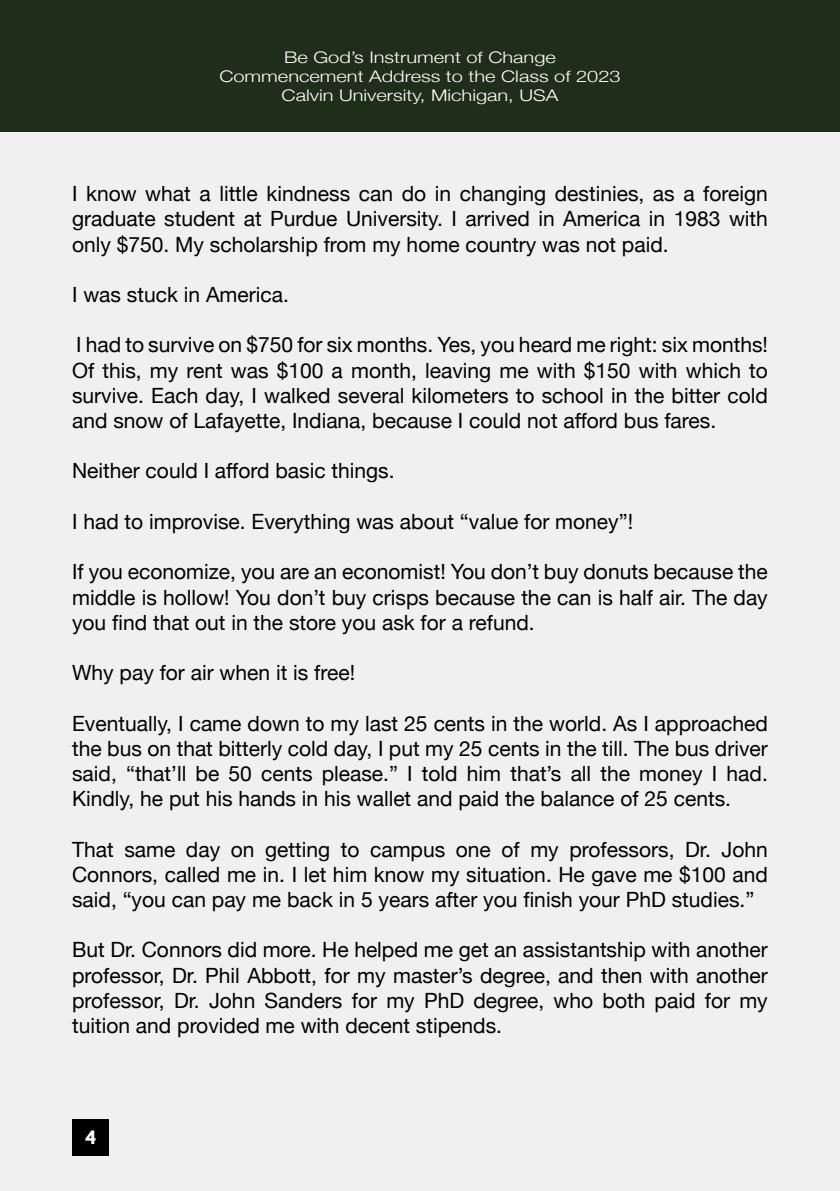
<style>
.page{position:relative;width:840px;height:1191px;background:#fff}
.page>*{position:absolute;margin:0;border:0;box-sizing:border-box;transform-origin:0 0}
.t1{font:21px/25.2px "Helvetica Neue";color:#000;text-align:justify}
.t2{font:700 18px "Pier Sans";color:#fff}
.t3{font:300 16px/19.2px "Helvetica Neue";color:#fff;text-align:center;scale:1.25 1}
</style>
<div class="page">
<div style="left:0;top:0;width:839px;height:132px;background:#1f2e1a"></div>
<hr style="left:839px;top:132px;width:1px;height:1059px;background:#000">
<div style="left:0;top:132px;width:839px;height:1059px;background:#f0f0f0"></div>
<div style="left:72px;top:1119px;width:37px;height:36px;background:#000"></div>
<p class="t3" style="left:219px;top:46px;width:322px">Be God’s Instrument of Change<br>Commencement Address to the Class of 2023<br>Calvin University, Michigan, USA</p>
<p class="t1" style="left:72px;top:182px;width:697px">I know what a little kindness can do in changing destinies, as a foreign graduate student at Purdue University. I arrived in America in 1983 with only $750. My scholarship from my home country was not paid.</p>
<p class="t1" style="left:72px;top:283px;width:218px">I was stuck in America.</p>
<p class="t1" style="left:72px;top:333px;width:697px">I had to survive on $750 for six months. Yes, you heard me right: six months!<br>Of this, my rent was $100 a month, leaving me with $150 with which to survive. Each day, I walked several kilometers to school in the bitter cold and snow of Lafayette, Indiana, because I could not afford bus fares.</p>
<p class="t1" style="left:72px;top:459px;width:324px">Neither could I afford basic things.</p>
<p class="t1" style="left:72px;top:510px;width:562px">I had to improvise. Everything was about “value for money”!</p>
<p class="t1" style="left:72px;top:560px;width:696px">If you economize, you are an economist! You don’t buy donuts because the middle is hollow! You don’t buy crisps because the can is half air. The day</p>
<p class="t1" style="left:72px;top:611px;width:464px">you find that out in the store you ask for a refund.</p>
<p class="t1" style="left:72px;top:661px;width:284px">Why pay for air when it is free!</p>
<p class="t1" style="left:72px;top:711px;width:697px">Eventually, I came down to my last 25 cents in the world. As I approached the bus on that bitterly cold day, I put my 25 cents in the till. The bus driver</p>
<p class="t1" style="left:72px;top:762px;width:697px">said, “that’ll be 50 cents please.” I told him that’s all the money I had.</p>
<p class="t1" style="left:72px;top:787px;width:660px">Kindly, he put his hands in his wallet and paid the balance of 25 cents.</p>
<p class="t1" style="left:72px;top:837px;width:697px">That same day on getting to campus one of my professors, Dr. John<br>Connors, called me in. I let him know my situation. He gave me $100 and</p>
<p class="t1" style="left:72px;top:888px;width:683px">said, “you can pay me back in 5 years after you finish your PhD studies.”</p>
<p class="t1" style="left:72px;top:938px;width:697px">But Dr. Connors did more. He helped me get an assistantship with another professor, Dr. Phil Abbott, for my master’s degree, and then with another professor, Dr. John Sanders for my PhD degree, who both paid for my tuition and provided me with decent stipends.</p>
<p class="t2" style="left:85px;top:1125px;width:13px">4</p>
</div>
